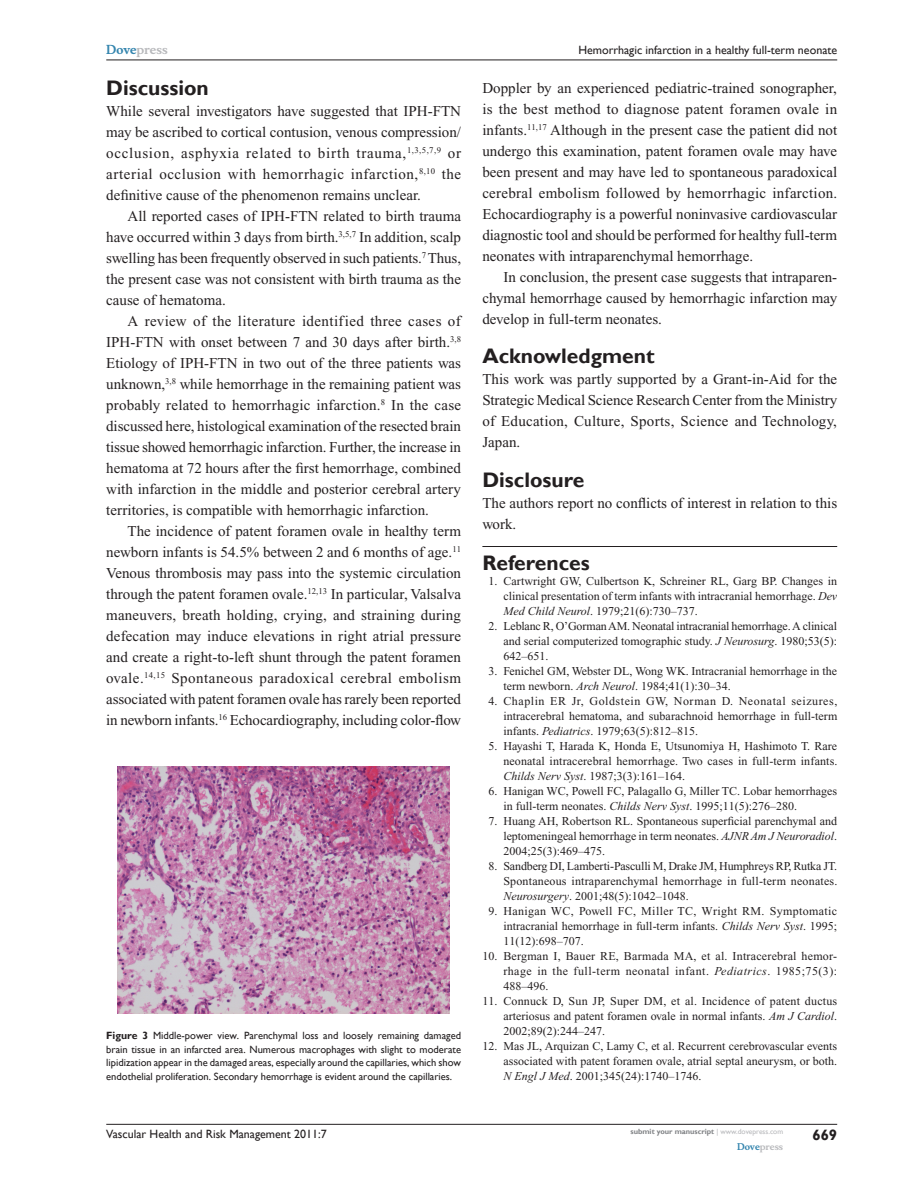
<style>
.page{position:relative;width:918px;height:1188px;background:#fff}
.page>*{position:absolute;margin:0;border:0;box-sizing:border-box;transform-origin:0 0}
.t1{font:700 21px "Gill Sans";color:#231f20}
.t2{font:15px/21px "Times New Roman";color:#231f20;text-align:justify}
.t3{font:700 15px "Gill Sans";color:#231f20}
.t4{font:12px/15px "Times New Roman";color:#231f20;text-align:justify}
.t5{font:12px "Gill Sans";color:#231f20}
.t6{font:700 12px "Musee";color:#b8b9bc}
.t7{font:10.5px/13.5px "Gill Sans";color:#231f20;text-align:justify}
.t8{font:700 9px "Musee";color:#b8b9bc}
.t9{font:700 7.5px "Gill Sans";color:#808285}
.s1{color:#3485ae}
.s2{font-weight:700}
.s3{font-style:italic}
.s4{font-weight:400;color:#b8b9bc}
</style>
<div class="page">
<hr style="left:482px;top:546px;width:355px;height:1px;background:#231f20">
<img style="left:118px;top:766px;width:332px;height:248px">
<hr style="left:106px;top:1124px;width:731px;height:1px;background:#231f20">
<hr style="left:106px;top:60px;width:731px;height:1px;background:#231f20">
<p class="t6" style="left:106px;top:43px;width:63px"><span class="s1">Dove</span>press</p>
<p class="t5" style="left:578px;top:43px;width:260px">Hemorrhagic infarction in a healthy full-term neonate</p>
<h1 class="t1" style="left:106px;top:76px;width:104px">Discussion</h1>
<p class="t2" style="left:106px;top:101px;width:356px">While several investigators have suggested that IPH-FTN may be ascribed to cortical contusion, venous compression/ occlusion, asphyxia related to birth trauma,<sup>1,3,5,7,9</sup> or arterial occlusion with hemorrhagic infarction,<sup>8,10</sup> the definitive cause of the phenomenon remains unclear.</p>
<p class="t2" style="left:106px;top:206px;width:356px;text-indent:21px">All reported cases of IPH-FTN related to birth trauma have occurred within 3 days from birth.<sup>3,5,7</sup> In addition, scalp swelling has been frequently observed in such patients.<sup>7</sup> Thus, the present case was not consistent with birth trauma as the cause of hematoma.</p>
<p class="t2" style="left:106px;top:311px;width:356px;text-indent:21px">A review of the literature identified three cases of IPH-FTN with onset between 7 and 30 days after birth.<sup>3,8<br></sup>Etiology of IPH-FTN in two out of the three patients was unknown,<sup>3,8</sup> while hemorrhage in the remaining patient was probably related to hemorrhagic infarction.<sup>8</sup> In the case discussed here, histological examination of the resected brain tissue showed hemorrhagic infarction. Further, the increase in hematoma at 72 hours after the first hemorrhage, combined with infarction in the middle and posterior cerebral artery territories, is compatible with hemorrhagic infarction.</p>
<p class="t2" style="left:106px;top:521px;width:356px;text-indent:21px">The incidence of patent foramen ovale in healthy term newborn infants is 54.5% between 2 and 6 months of age.<sup>11<br></sup>Venous thrombosis may pass into the systemic circulation through the patent foramen ovale.<sup>12,13</sup> In particular, Valsalva maneuvers, breath holding, crying, and straining during defecation may induce elevations in right atrial pressure and create a right-to-left shunt through the patent foramen ovale.<sup>14,15</sup> Spontaneous paradoxical cerebral embolism associated with patent foramen ovale has rarely been reported in newborn infants.<sup>16</sup> Echocardiography, including color-flow</p>
<p class="t7" style="left:106px;top:1029px;width:356px"><span class="s2">Figure 3</span> Middle-power view. Parenchymal loss and loosely remaining damaged brain tissue in an infarcted area. Numerous macrophages with slight to moderate lipidization appear in the damaged areas, especially around the capillaries, which show endothelial proliferation. Secondary hemorrhage is evident around the capillaries.</p>
<p class="t2" style="left:482px;top:77px;width:356px">Doppler by an experienced pediatric-trained sonographer, is the best method to diagnose patent foramen ovale in infants.<sup>11,17</sup> Although in the present case the patient did not undergo this examination, patent foramen ovale may have been present and may have led to spontaneous paradoxical cerebral embolism followed by hemorrhagic infarction.<br>Echocardiography is a powerful noninvasive cardiovascular diagnostic tool and should be performed for healthy full-term neonates with intraparenchymal hemorrhage.</p>
<p class="t2" style="left:482px;top:266px;width:356px;text-indent:21px">In conclusion, the present case suggests that intraparen&shy;chymal hemorrhage caused by hemorrhagic infarction may develop in full-term neonates.</p>
<h1 class="t1" style="left:482px;top:343px;width:174px">Acknowledgment</h1>
<p class="t2" style="left:482px;top:368px;width:356px">This work was partly supported by a Grant-in-Aid for the Strategic Medical Science Research Center from the Ministry of Education, Culture, Sports, Science and Technology, Japan.</p>
<h1 class="t1" style="left:482px;top:467px;width:103px">Disclosure</h1>
<p class="t2" style="left:482px;top:493px;width:356px">The authors report no conflicts of interest in relation to this work.</p>
<h1 class="t1" style="left:482px;top:550px;width:109px">References</h1>
<p class="t4" style="left:503px;top:573px;width:335px;text-indent:-15px">1. Cartwright GW, Culbertson K, Schreiner RL, Garg BP. Changes in clinical presentation of term infants with intracranial hemorrhage. <span class="s3">Dev Med Child Neurol</span>. 1979;21(6):730–737.</p>
<p class="t4" style="left:503px;top:618px;width:335px;text-indent:-15px">2. Leblanc R, O’Gorman AM. Neonatal intracranial hemorrhage. A clinical and serial computerized tomographic study. <span class="s3">J Neurosurg</span>. 1980;53(5):<br>642–651.</p>
<p class="t4" style="left:503px;top:663px;width:335px;text-indent:-15px">3. Fenichel GM, Webster DL, Wong WK. Intracranial hemorrhage in the term newborn. <span class="s3">Arch Neurol</span>. 1984;41(1):30–34.</p>
<p class="t4" style="left:503px;top:693px;width:336px;text-indent:-15px">4. Chaplin ER Jr, Goldstein GW, Norman D. Neonatal seizures, intracerebral hematoma, and subarachnoid hemorrhage in full-term infants. <span class="s3">Pediatrics</span>. 1979;63(5):812–815.</p>
<p class="t4" style="left:503px;top:738px;width:336px;text-indent:-15px">5. Hayashi T, Harada K, Honda E, Utsunomiya H, Hashimoto T. Rare neonatal intracerebral hemorrhage. Two cases in full-term infants.<br><span class="s3">Childs Nerv Syst</span>. 1987;3(3):161–164.</p>
<p class="t4" style="left:503px;top:783px;width:335px;text-indent:-15px">6. Hanigan WC, Powell FC, Palagallo G, Miller TC. Lobar hemorrhages in full-term neonates. <span class="s3">Childs Nerv Syst</span>. 1995;11(5):276–280.</p>
<p class="t4" style="left:503px;top:813px;width:335px;text-indent:-15px">7. Huang AH, Robertson RL. Spontaneous superficial parenchymal and leptomeningeal hemorrhage in term neonates. <span class="s3">AJNR Am J Neuroradiol</span>.<br>2004;25(3):469–475.</p>
<p class="t4" style="left:503px;top:858px;width:336px;text-indent:-15px">8. Sandberg DI, Lamberti-Pasculli M, Drake JM, Humphreys RP, Rutka JT.<br>Spontaneous intraparenchymal hemorrhage in full-term neonates.<br><span class="s3">Neurosurgery</span>. 2001;48(5):1042–1048.</p>
<p class="t4" style="left:503px;top:903px;width:335px;text-indent:-15px">9. Hanigan WC, Powell FC, Miller TC, Wright RM. Symptomatic intracranial hemorrhage in full-term infants. <span class="s3">Childs Nerv Syst</span>. 1995; 11(12):698–707.</p>
<p class="t4" style="left:503px;top:948px;width:335px;text-indent:-21px">10. Bergman I, Bauer RE, Barmada MA, et al. Intracerebral hemor&shy;rhage in the full-term neonatal infant. <span class="s3">Pediatrics</span>. 1985;75(3):<br>488–496.</p>
<p class="t4" style="left:503px;top:993px;width:335px;text-indent:-21px">11. Connuck D, Sun JP, Super DM, et al. Incidence of patent ductus arteriosus and patent foramen ovale in normal infants. <span class="s3">Am J Cardiol</span>.<br>2002;89(2):244–247.</p>
<p class="t4" style="left:503px;top:1038px;width:335px;text-indent:-21px">12. Mas JL, Arquizan C, Lamy C, et al. Recurrent cerebrovascular events associated with patent foramen ovale, atrial septal aneurysm, or both.<br><span class="s3">N Engl J Med</span>. 2001;345(24):1740–1746.</p>
<p class="t5" style="left:106px;top:1127px;width:222px">Vascular Health and Risk Management 2011:7</p>
<p class="t9" style="left:631px;top:1127px;width:154px">submit your manuscript <span class="s4">| www.dovepress.com</span></p>
<p class="t8" style="left:737px;top:1141px;width:48px"><span class="s1">Dove</span>press</p>
<p class="t3" style="left:812px;top:1126px;width:26px">669</p>
</div>
